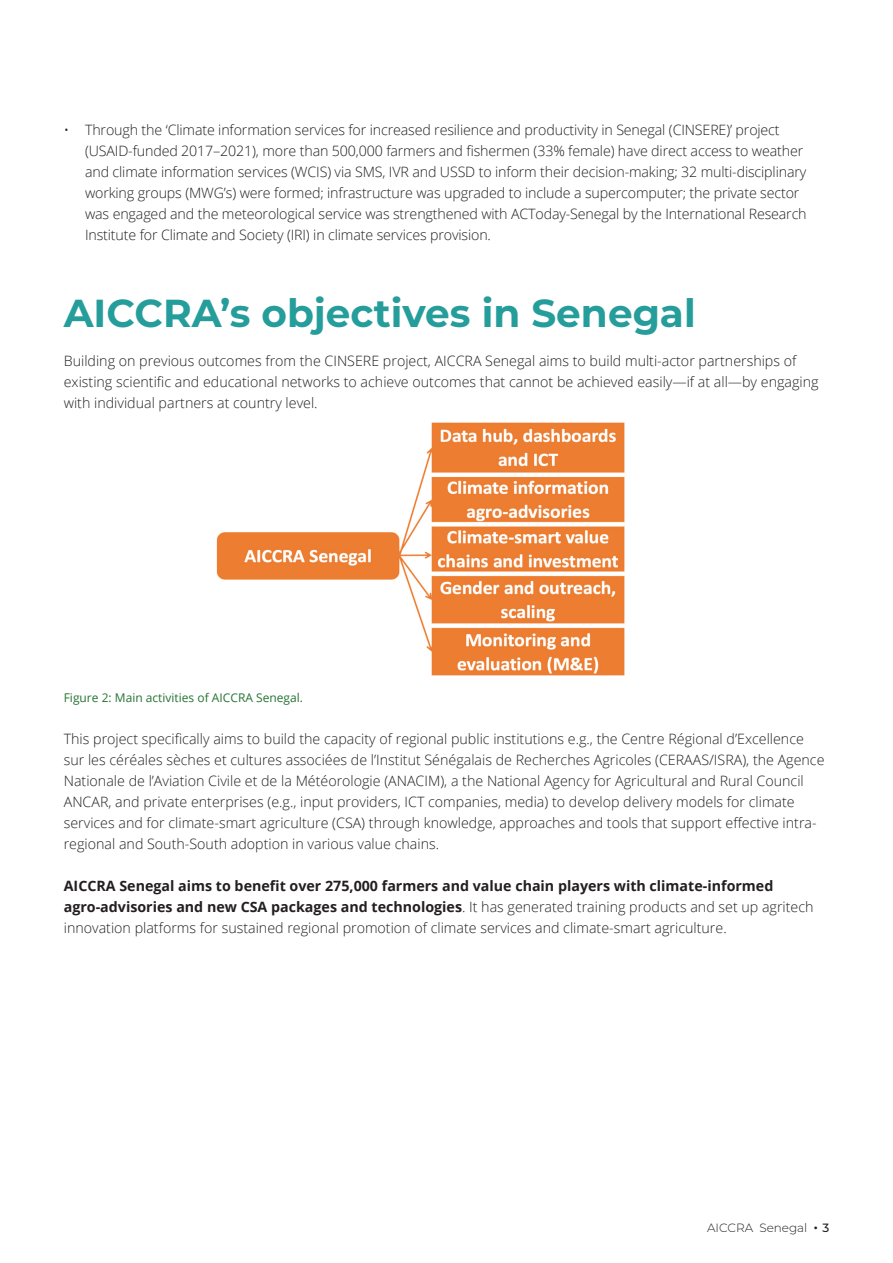
<style>
.page{position:relative;width:893px;height:1263px;background:#fff}
.page>*{position:absolute;margin:0;border:0;box-sizing:border-box;transform-origin:0 0}
.Heading_1{font:700 39px "Montserrat";color:#259d9b}
.Body_Copy{font:300 14.25px/21px "Open Sans";color:#231f20}
.Figure_caption{font:12px "Open Sans";color:#267434}
.t1{font:300 12px "Montserrat";color:#231f20}
.s1{font-weight:700}
.s2{font-weight:500;font-size:15px}
.s3{font-weight:500}
</style>
<div class="page">
<img style="left:216px;top:422px;width:409px;height:254px">
<p class="Body_Copy" style="left:85px;top:119px;width:723px;text-indent:-21px">• Through the ‘Climate information services for increased resilience and productivity in Senegal (CINSERE)’ project (USAID-funded 2017–2021), more than 500,000 farmers and fishermen (33% female) have direct access to weather and climate information services (WCIS) via SMS, IVR and USSD to inform their decision-making; 32 multi-disciplinary working groups (MWG’s) were formed; infrastructure was upgraded to include a supercomputer; the private sector was engaged and the meteorological service was strengthened with ACToday-Senegal by the International Research Institute for Climate and Society (IRI) in climate services provision.</p>
<p class="Heading_1" style="left:64px;top:285px;width:633px">AICCRA’s objectives in Senegal</p>
<p class="Body_Copy" style="left:64px;top:350px;width:756px">Building on previous outcomes from the CINSERE project, AICCRA Senegal aims to build multi-actor partnerships of existing scientific and educational networks to achieve outcomes that cannot be achieved easily—if at all—by engaging with individual partners at country level.</p>
<p class="Figure_caption" style="left:64px;top:689px;width:241px">Figure 2: Main activities of AICCRA Senegal.</p>
<p class="Body_Copy" style="left:64px;top:728px;width:762px">This project specifically aims to build the capacity of regional public institutions e.g., the Centre Régional d’Excellence sur les céréales sèches et cultures associées de l’Institut Sénégalais de Recherches Agricoles (CERAAS/ISRA), the Agence Nationale de l’Aviation Civile et de la Météorologie (ANACIM), a the National Agency for Agricultural and Rural Council ANCAR, and private enterprises (e.g., input providers, ICT companies, media) to develop delivery models for climate services and for climate-smart agriculture (CSA) through knowledge, approaches and tools that support effective intra&shy;regional and South-South adoption in various value chains.</p>
<p class="Body_Copy" style="left:64px;top:875px;width:751px"><span class="s1">AICCRA Senegal aims to benefit over 275,000 farmers and value chain players with climate-informed agro-advisories and new CSA packages and technologies</span>. It has generated training products and set up agritech innovation platforms for sustained regional promotion of climate services and climate-smart agriculture.</p>
<p class="t1" style="left:707px;top:1219px;width:124px">AICCRA Senegal <span class="s2">•</span> <span class="s3">3</span></p>
</div>
